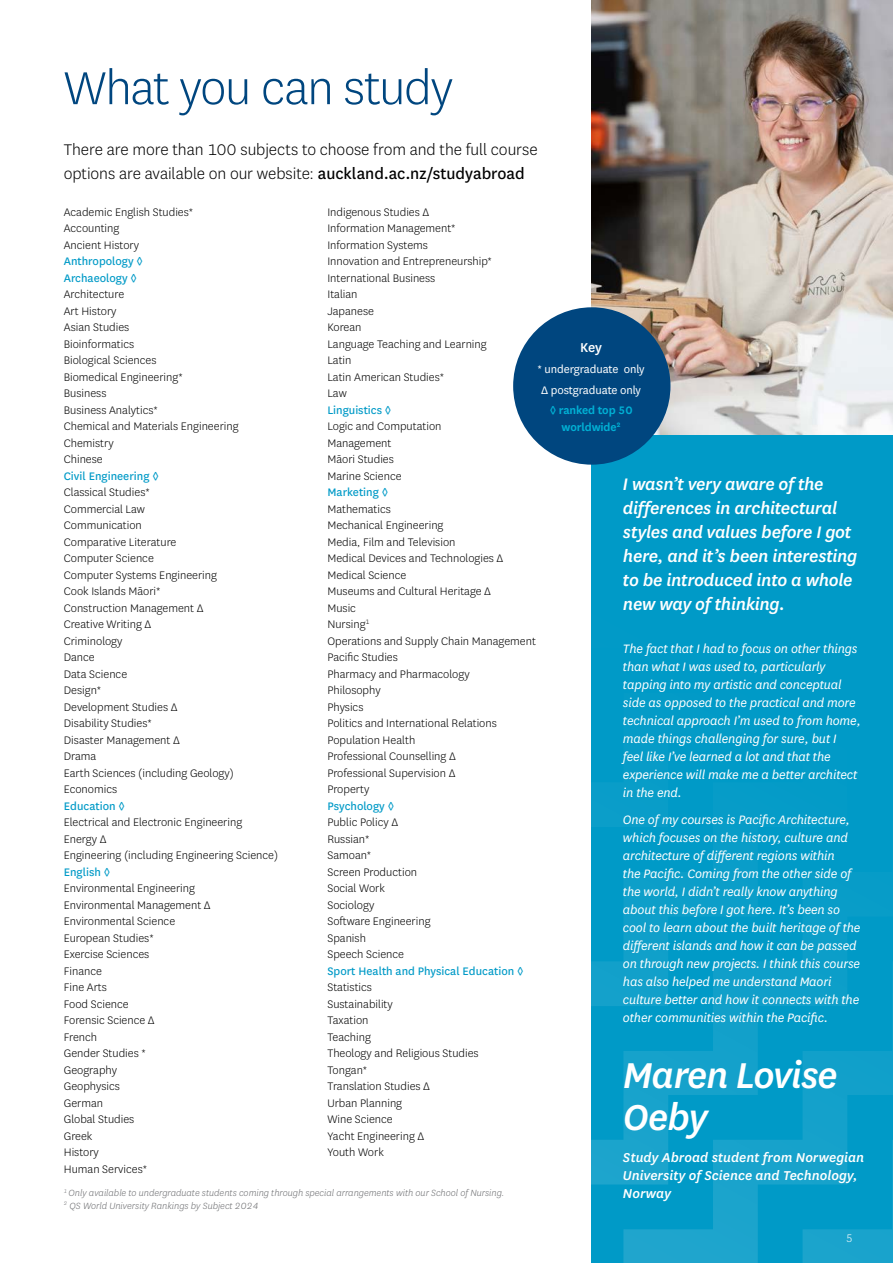
<style>
.page{position:relative;width:893px;height:1263px;background:#fff}
.page>*{position:absolute;margin:0;border:0;box-sizing:border-box;transform-origin:0 0}
.t1{font:300 54px "National";letter-spacing:-.025em;color:#00467f}
.t2{font:italic 500 42px/42px "National";letter-spacing:-.025em;color:#fff}
.t3{font:italic 500 19.5px/24px "National";letter-spacing:-.015em;color:#fff}
.t4{font:300 18px/24px "National";letter-spacing:-.005em;color:#000}
.t5{font:italic 500 15px/18px "National";color:#fff}
.t6{font:500 15px "National";color:#fff}
.t7{font:italic 14.25px/18px "National";letter-spacing:-.01em;color:#fff}
.t8{font:300 12.75px/16.5px "National";color:#000}
.t9{font:12.75px/16.5px "National";color:#009ac7}
.t10{font:12.75px/20.7px "National";letter-spacing:-.01em;color:#fff}
.t11{font:600 12.75px/16.5px "National";letter-spacing:-.01em;color:#00b0d4;text-align:center}
.t12{font:300 12.75px "National";color:#fff}
.t13{font:italic 300 10.5px/12.8px "National";color:#6d6e71}
.s1{font-weight:400}
</style>
<div class="page">
<img style="left:591px;top:0;width:302px;height:436px">
<svg style="left:591px;top:916px;width:302px;height:347px;background:#099dc8"></svg>
<svg style="left:591px;top:436px;width:302px;height:480px;background:#029ac7"></svg>
<div style="left:591px;top:436px;width:167px;height:301px;background:#009ac7"></div>
<div style="left:513px;top:307px;width:157px;height:158px;background:#00467f;border-radius:50%"></div>
<h1 class="t1" style="left:64px;top:54px;width:391px">What you can study</h1>
<h3 class="t4" style="left:64px;top:137px;width:475px">There are more than 100 subjects to choose from and the full course options are available on our website: <span class="s1">auckland.ac.nz/studyabroad</span></h3>
<p class="t8" style="left:327px;top:203px;width:166px">Indigenous Studies Δ<br>Information Management*<br>Information Systems<br>Innovation and Entrepreneurship*<br>International Business<br>Italian<br>Japanese<br>Korean<br>Language Teaching and Learning<br>Latin<br>Latin American Studies*<br>Law</p>
<p class="t9" style="left:327px;top:401px;width:66px">Linguistics ◊</p>
<p class="t8" style="left:327px;top:418px;width:116px">Logic and Computation<br>Management<br>Māori Studies<br>Marine Science</p>
<p class="t9" style="left:327px;top:483px;width:62px">Marketing ◊</p>
<p class="t8" style="left:327px;top:500px;width:210px">Mathematics<br>Mechanical Engineering<br>Media, Film and Television<br>Medical Devices and Technologies Δ<br>Medical Science<br>Museums and Cultural Heritage Δ<br>Music<br>Nursing<sup>1<br></sup>Operations and Supply Chain Management<br>Pacific Studies<br>Pharmacy and Pharmacology<br>Philosophy<br>Physics<br>Politics and International Relations<br>Population Health<br>Professional Counselling Δ<br>Professional Supervision Δ<br>Property</p>
<p class="t9" style="left:327px;top:797px;width:68px">Psychology ◊</p>
<p class="t8" style="left:327px;top:814px;width:105px">Public Policy Δ<br>Russian*<br>Samoan*<br>Screen Production<br>Social Work<br>Sociology<br>Software Engineering<br>Spanish<br>Speech Science</p>
<p class="t9" style="left:327px;top:962px;width:198px">Sport Health and Physical Education ◊</p>
<p class="t8" style="left:327px;top:979px;width:153px">Statistics<br>Sustainability<br>Taxation<br>Teaching<br>Theology and Religious Studies<br>Tongan*<br>Translation Studies Δ<br>Urban Planning<br>Wine Science<br>Yacht Engineering Δ<br>Youth Work</p>
<p class="t13" style="left:64px;top:1186px;width:442px"><sup>1</sup> Only available to undergraduate students coming through special arrangements with our School of Nursing.<br><sup>2</sup> QS World University Rankings by Subject 2024</p>
<p class="t8" style="left:64px;top:203px;width:131px">Academic English Studies*<br>Accounting<br>Ancient History</p>
<p class="t9" style="left:64px;top:253px;width:81px">Anthropology ◊<br>Archaeology ◊</p>
<p class="t8" style="left:64px;top:286px;width:176px">Architecture<br>Art History<br>Asian Studies<br>Bioinformatics<br>Biological Sciences<br>Biomedical Engineering*<br>Business<br>Business Analytics*<br>Chemical and Materials Engineering<br>Chemistry<br>Chinese</p>
<p class="t9" style="left:64px;top:467px;width:97px">Civil Engineering ◊</p>
<p class="t8" style="left:64px;top:484px;width:172px">Classical Studies*<br>Commercial Law<br>Communication<br>Comparative Literature<br>Computer Science<br>Computer Systems Engineering<br>Cook Islands Māori*<br>Construction Management Δ<br>Creative Writing Δ<br>Criminology<br>Dance<br>Data Science<br>Design*<br>Development Studies Δ<br>Disability Studies*<br>Disaster Management Δ<br>Drama<br>Earth Sciences (including Geology)<br>Economics</p>
<p class="t9" style="left:64px;top:797px;width:63px">Education ◊</p>
<p class="t8" style="left:64px;top:814px;width:216px">Electrical and Electronic Engineering<br>Energy Δ<br>Engineering (including Engineering Science)</p>
<p class="t9" style="left:64px;top:863px;width:48px">English ◊</p>
<p class="t8" style="left:64px;top:880px;width:148px">Environmental Engineering<br>Environmental Management Δ<br>Environmental Science<br>European Studies*<br>Exercise Sciences<br>Finance<br>Fine Arts<br>Food Science<br>Forensic Science Δ<br>French<br>Gender Studies *<br>Geography<br>Geophysics<br>German<br>Global Studies<br>Greek<br>History<br>Human Services*</p>
<p class="t6" style="left:580px;top:337px;width:23px">Key</p>
<p class="t10" style="left:538px;top:358px;width:109px">* undergraduate only<br>Δ postgraduate only</p>
<p class="t11" style="left:550px;top:401px;width:84px">◊ ranked top 50 worldwide<sup>2</sup></p>
<h3 class="t3" style="left:623px;top:471px;width:236px">I wasn’t very aware of the differences in architectural styles and values before I got here, and it’s been interesting to be introduced into a whole new way of thinking.</h3>
<p class="t7" style="left:623px;top:639px;width:239px">The fact that I had to focus on other things than what I was used to, particularly tapping into my artistic and conceptual side as opposed to the practical and more technical approach I’m used to from home, made things challenging for sure, but I<br>feel like I’ve learned a lot and that the experience will make me a better architect in the end.</p>
<p class="t7" style="left:623px;top:810px;width:239px">One of my courses is Pacific Architecture, which focuses on the history, culture and architecture of different regions within<br>the Pacific. Coming from the other side of the world, I didn’t really know anything about this before I got here. It’s been so cool to learn about the built heritage of the different islands and how it can be passed on through new projects. I think this course has also helped me understand Maori culture better and how it connects with the other communities within the Pacific.</p>
<h2 class="t2" style="left:623px;top:1052px;width:216px">Maren Lovise<br>Oeby</h2>
<p class="t5" style="left:623px;top:1148px;width:243px">Study Abroad student from Norwegian<br>University of Science and Technology,<br>Norway</p>
<p class="t12" style="left:846px;top:1230px;width:9px">5</p>
</div>
